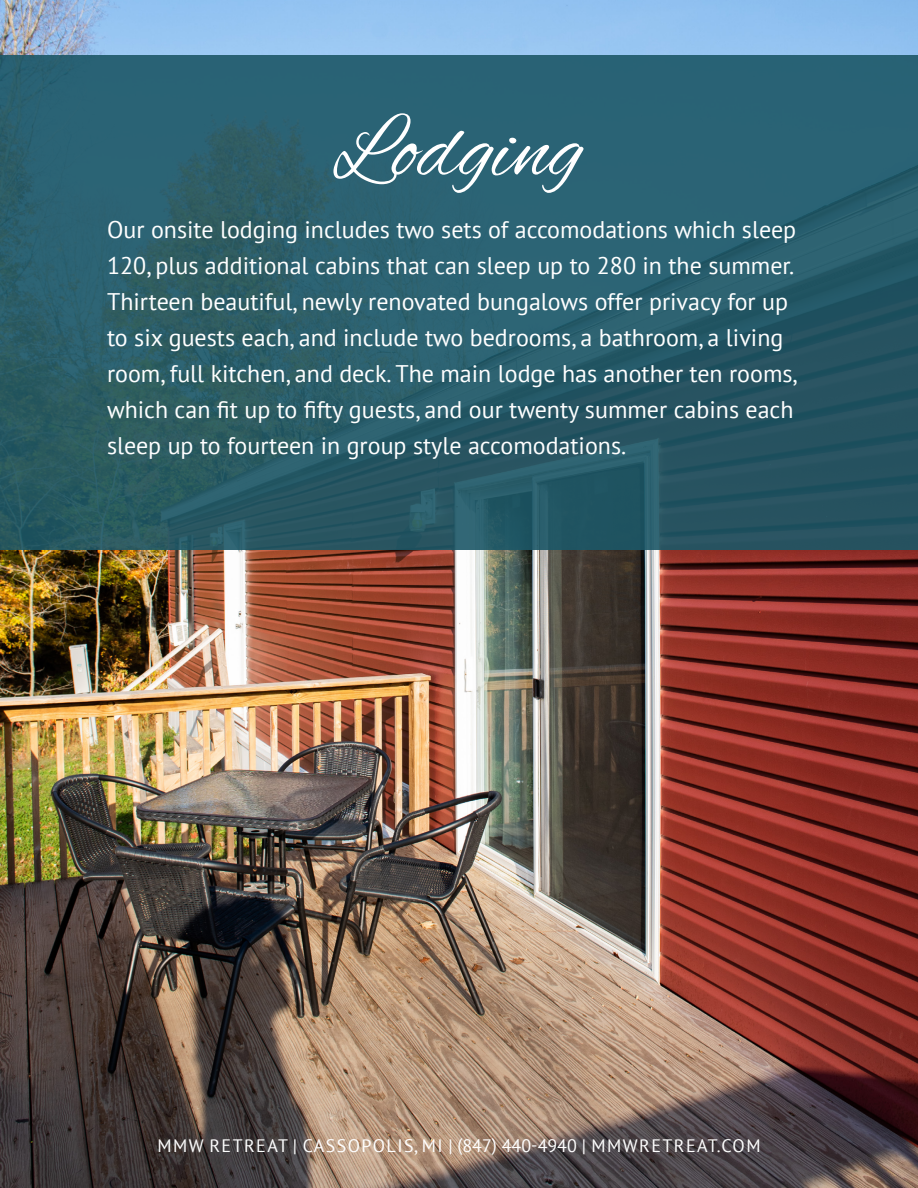
<style>
.page{position:relative;width:918px;height:1188px;background:#fff}
.page>*{position:absolute;margin:0;border:0;box-sizing:border-box;transform-origin:0 0}
.t1{font:90px "Alex Brush";color:#fff}
.Paragraph_Style_1{font:24px/36px "PT Sans";color:#fff}
.t2{font:18px "PT Sans";letter-spacing:.08em;color:#fff}
</style>
<div class="page">
<img style="left:0;top:0;width:918px;height:1188px">
<svg style="left:0;top:55px;width:918px;height:495px;background:#295d6a"></svg>
<p class="t1" style="left:333px;top:100px;width:251px">Lodging</p>
<p class="Paragraph_Style_1" style="left:107px;top:211px;width:692px">Our onsite lodging includes two sets of accomodations which sleep 120, plus additional cabins that can sleep up to 280 in the summer.<br>Thirteen beautiful, newly renovated bungalows offer privacy for up to six guests each, and include two bedrooms, a bathroom, a living room, full kitchen, and deck. The main lodge has another ten rooms, which can fit up to fifty guests, and our twenty summer cabins each sleep up to fourteen in group style accomodations.</p>
<p class="t2" style="left:157px;top:1134px;width:605px">MMW RETREAT | CASSOPOLIS, MI | (847) 440-4940 | MMWRETREAT.COM</p>
</div>
